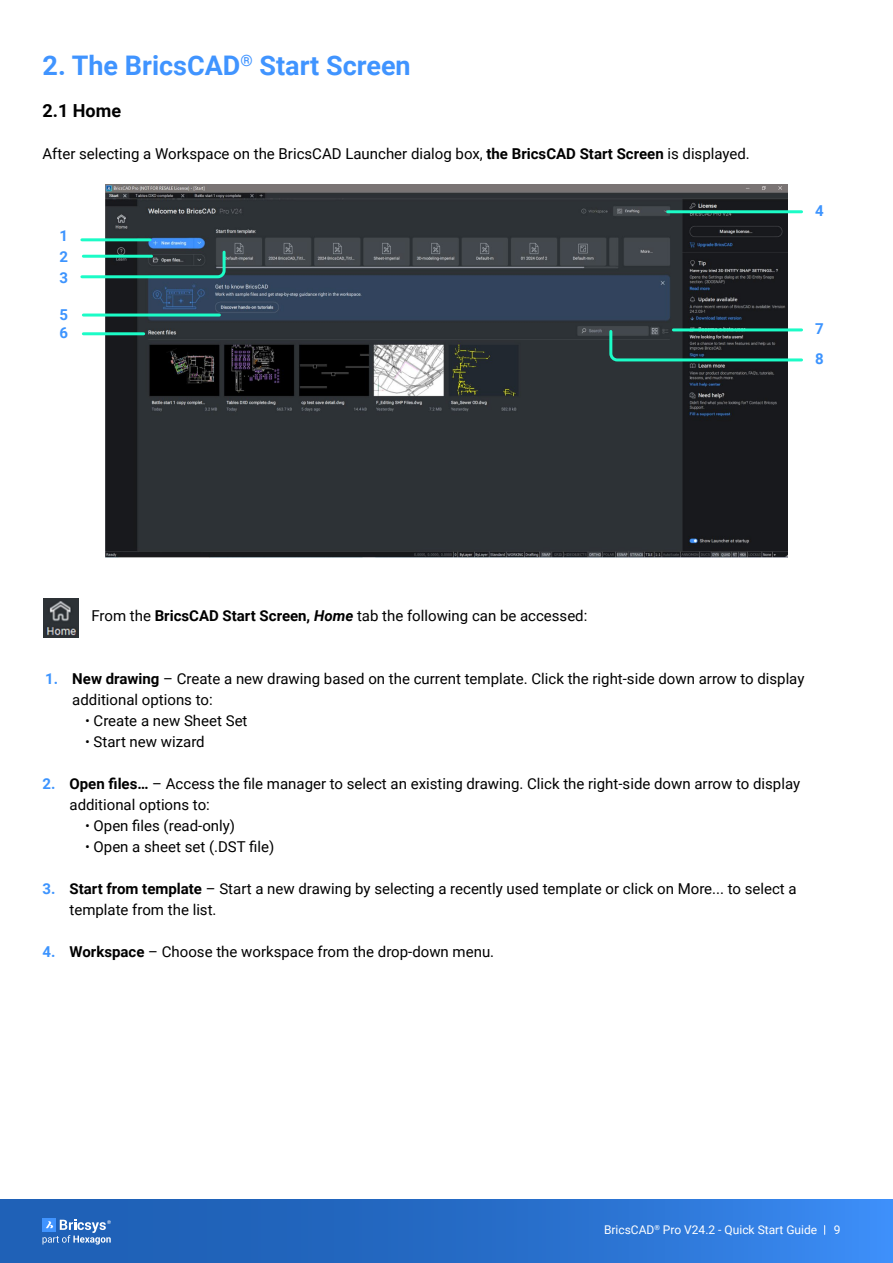
<style>
.page{position:relative;width:893px;height:1263px;background:#fff}
.page>*{position:absolute;margin:0;border:0;box-sizing:border-box;transform-origin:0 0}
.t1{font:700 27px "Roboto";color:#4094ff}
.t2{font:700 18px "Roboto";color:#000}
.t3{font:15px/21px "Roboto";color:#000}
.t4{font:700 15px/21px "Roboto";color:#3d94fe}
.t5{font:12px "Roboto";color:#fff}
.s1{font-weight:700}
.s2{font-weight:700;font-style:italic}
.s3{font-weight:700;color:#3d94fe}
.s4{font-weight:300}
</style>
<div class="page">
<div style="left:0;top:1199px;width:893px;height:64px;background:linear-gradient(to right,#1958aa,#3786ec)"></div>
<div style="left:43px;top:1218px;width:13px;height:14px;background:#4094ff"></div>
<svg style="left:43px;top:1219px;width:68px;height:25px"></svg>
<img style="left:106px;top:184px;width:681px;height:373px">
<img style="left:43px;top:599px;width:36px;height:38px">
<hr style="left:82px;top:238px;width:68px;height:3px;background:#1cfcc7">
<hr style="left:83px;top:314px;width:136px;height:3px;background:#1cfcc7">
<hr style="left:83px;top:332px;width:61px;height:3px;background:#1cfcc7">
<svg style="left:80px;top:249px;width:147px;height:31px;background:#476d68"></svg>
<hr style="left:668px;top:210px;width:133px;height:3px;background:#1cfcc7">
<svg style="left:608px;top:328px;width:195px;height:35px;background:#345954"></svg>
<h1 class="t1" style="left:43px;top:46px;width:370px">2. The BricsCAD<sup>®</sup> Start Screen</h1>
<p class="t2" style="left:43px;top:98px;width:80px">2.1 Home</p>
<p class="t3" style="left:43px;top:142px;width:709px">After selecting a Workspace on the BricsCAD Launcher dialog box, <span class="s1">the BricsCAD Start Screen</span> is displayed.</p>
<p class="t4" style="left:59px;top:224px;width:10px">1<br>2</p>
<p class="t4" style="left:59px;top:266px;width:10px">3</p>
<p class="t4" style="left:59px;top:304px;width:10px;line-height:18.8px">5<br>6</p>
<p class="t4" style="left:815px;top:200px;width:10px">4</p>
<p class="t4" style="left:815px;top:314px;width:10px;line-height:29.7px">7<br>8</p>
<p class="t3" style="left:91px;top:604px;width:497px">From the <span class="s1">BricsCAD Start Screen,</span> <span class="s2">Home</span> tab the following can be accessed:</p>
<p class="t3" style="left:72px;top:667px;width:734px;text-indent:-27px"><span class="s3">1.</span> <span class="s1">New drawing</span> – Create a new drawing based on the current template. Click the right-side down arrow to display additional options to:</p>
<p class="t3" style="left:85px;top:709px;width:164px"><span class="s4">•</span> Create a new Sheet Set</p>
<p class="t3" style="left:85px;top:730px;width:121px"><span class="s4">•</span> Start new wizard</p>
<p class="t3" style="left:70px;top:772px;width:732px;text-indent:-27px"><span class="s3">2.</span> <span class="s1">Open files…</span> – Access the file manager to select an existing drawing. Click the right-side down arrow to display additional options to:</p>
<p class="t3" style="left:85px;top:814px;width:152px"><span class="s4">•</span> Open files (read-only)</p>
<p class="t3" style="left:85px;top:835px;width:191px"><span class="s4">•</span> Open a sheet set (.DST file)</p>
<p class="t3" style="left:70px;top:877px;width:729px;text-indent:-27px"><span class="s3">3.</span> <span class="s1">Start from template</span> – Start a new drawing by selecting a recently used template or click on More... to select a template from the list.</p>
<p class="t3" style="left:43px;top:940px;width:453px"><span class="s3">4.</span> <span class="s1">Workspace</span> – Choose the workspace from the drop-down menu.</p>
<p class="t5" style="left:604px;top:1221px;width:215px">BricsCAD<sup>®</sup> Pro V24.2 - Quick Start Guide</p>
<p class="t5" style="left:834px;top:1221px;width:8px">9</p>
</div>
